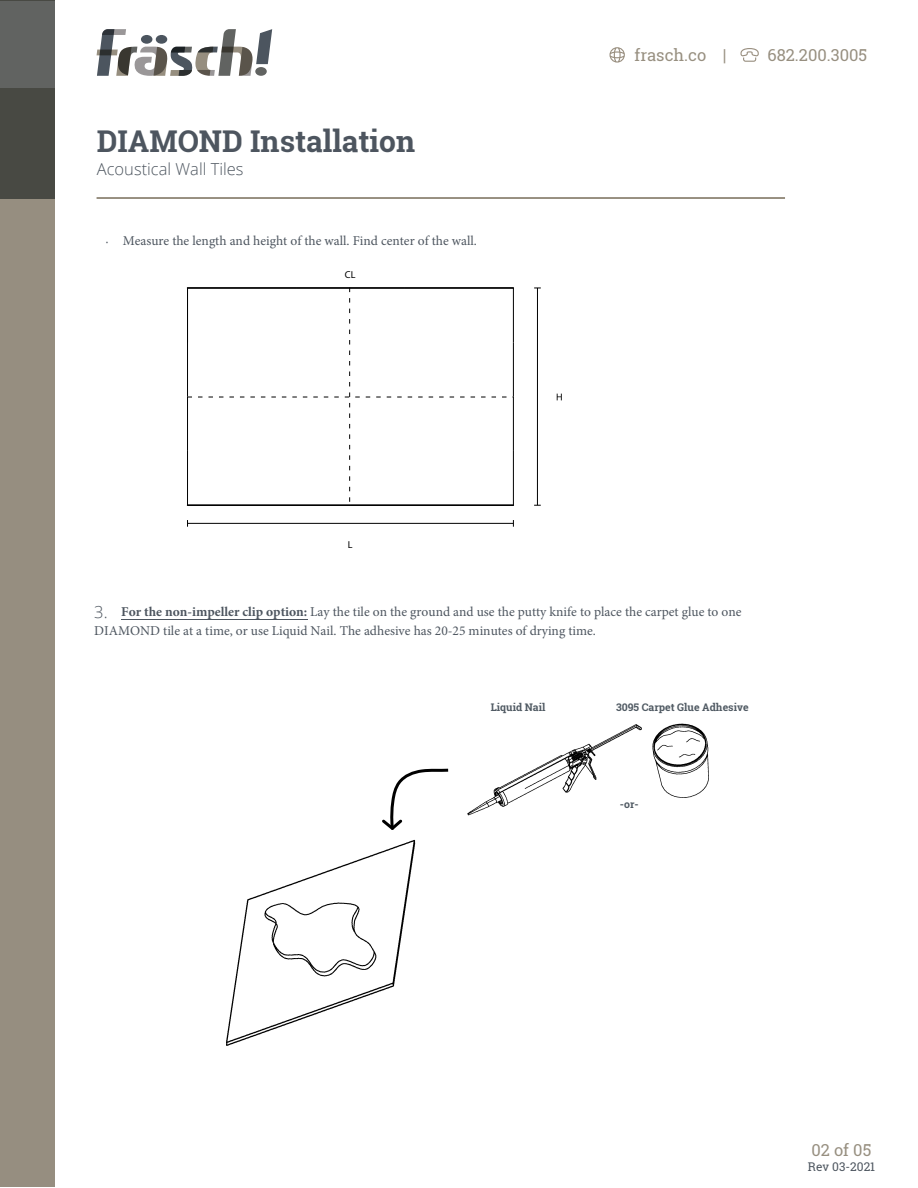
<style>
.page{position:relative;width:918px;height:1188px;background:#fff}
.page>*{position:absolute;margin:0;border:0;box-sizing:border-box;transform-origin:0 0}
.t1{font:700 30px "Roboto Slab";color:#4d555f}
.t2{font:16.5px "Roboto Slab";color:#978f80}
.t3{font:300 16.5px "Open Sans";color:#4d555f}
.t4{font:13.5px/18.1px "Minion Pro";color:#4d555f}
.t5{font:12px "Roboto Slab";color:#4d555f}
.t6{font:700 10.5px "Roboto Slab";color:#505a63}
.t7{font:700 10.5px "Roboto Slab";color:#505a63}
.t8{font:10.05px "Myriad Pro";color:#000}
.s1{font-family:"Open Sans";font-weight:300;font-size:16.5px}
.s2{font-weight:700}
.s3{font-style:inherit}
</style>
<div class="page">
<div style="left:0;top:1px;width:54px;height:1186px;background:#968e80"></div>
<div style="left:0;top:1px;width:54px;height:198px;background:#484943"></div>
<div style="left:0;top:1px;width:54px;height:87px;background:#616361"></div>
<svg style="left:97px;top:29px;width:175px;height:47px"></svg>
<svg style="left:740px;top:48px;width:19px;height:14px"></svg>
<svg style="left:609px;top:47px;width:16px;height:16px"></svg>
<hr style="left:97px;top:197px;width:688px;height:2px;background:#978f80">
<hr style="left:188px;top:523px;width:325px;height:1px;background:#000">
<hr style="left:537px;top:288px;width:1px;height:217px;background:#000">
<svg style="left:557px;top:394px;width:5px;height:6px"></svg>
<hr style="left:187px;top:288px;width:1px;height:109px;background:#000">
<hr style="left:187px;top:451px;width:1px;height:54px;background:#000">
<hr style="left:513px;top:397px;width:1px;height:54px;background:#000">
<hr style="left:513px;top:288px;width:1px;height:54px;background:#000">
<hr style="left:513px;top:342px;width:1px;height:55px;background:#000">
<hr style="left:513px;top:451px;width:1px;height:54px;background:#000">
<hr style="left:187px;top:397px;width:1px;height:54px;background:#000">
<hr style="left:188px;top:287px;width:325px;height:2px;background:#000">
<hr style="left:188px;top:504px;width:325px;height:2px;background:#000">
<svg style="left:188px;top:288px;width:325px;height:217px"></svg>
<img style="left:227px;top:839px;width:189px;height:207px">
<img style="left:467px;top:723px;width:242px;height:93px">
<svg style="left:382px;top:768px;width:67px;height:62px"></svg>
<hr style="left:121px;top:619px;width:186px;height:1px;background:#4d555f">
<h1 class="t1" style="left:97px;top:120px;width:320px">DIAMOND Installation</h1>
<p class="t3" style="left:97px;top:159px;width:148px">Acoustical Wall Tiles</p>
<p class="t4" style="left:105px;top:232px;width:373px"><span class="s1">.</span> Measure the length and height of the wall. Find center of the wall.</p>
<p class="t8" style="left:345px;top:269px;width:12px">CL</p>
<p class="t8" style="left:348px;top:539px;width:6px">L</p>
<p class="t2" style="left:635px;top:44px;width:93px">frasch.co |</p>
<p class="t2" style="left:768px;top:44px;width:101px">682.200.3005</p>
<p class="t4" style="left:94px;top:603px;width:649px"><span class="s1">3.</span> <span class="s2">For the non-impeller clip option:</span> Lay the tile on the ground and use the putty knife to place the carpet glue to one<br>DIAMOND tile at a time, or use Liquid Nail. The adhesive has 20-25 minutes of drying time.</p>
<p class="t6" style="left:491px;top:700px;width:56px">Liquid N<span class="s3">ail</span></p>
<p class="t6" style="left:616px;top:700px;width:134px"><span class="s3">3095</span> Carpet Glue Adhesive</p>
<p class="t7" style="left:620px;top:798px;width:20px">-or-</p>
<p class="t2" style="left:811px;top:1139px;width:61px">02 of 05</p>
<p class="t5" style="left:808px;top:1159px;width:69px">Rev 03-2021</p>
</div>
